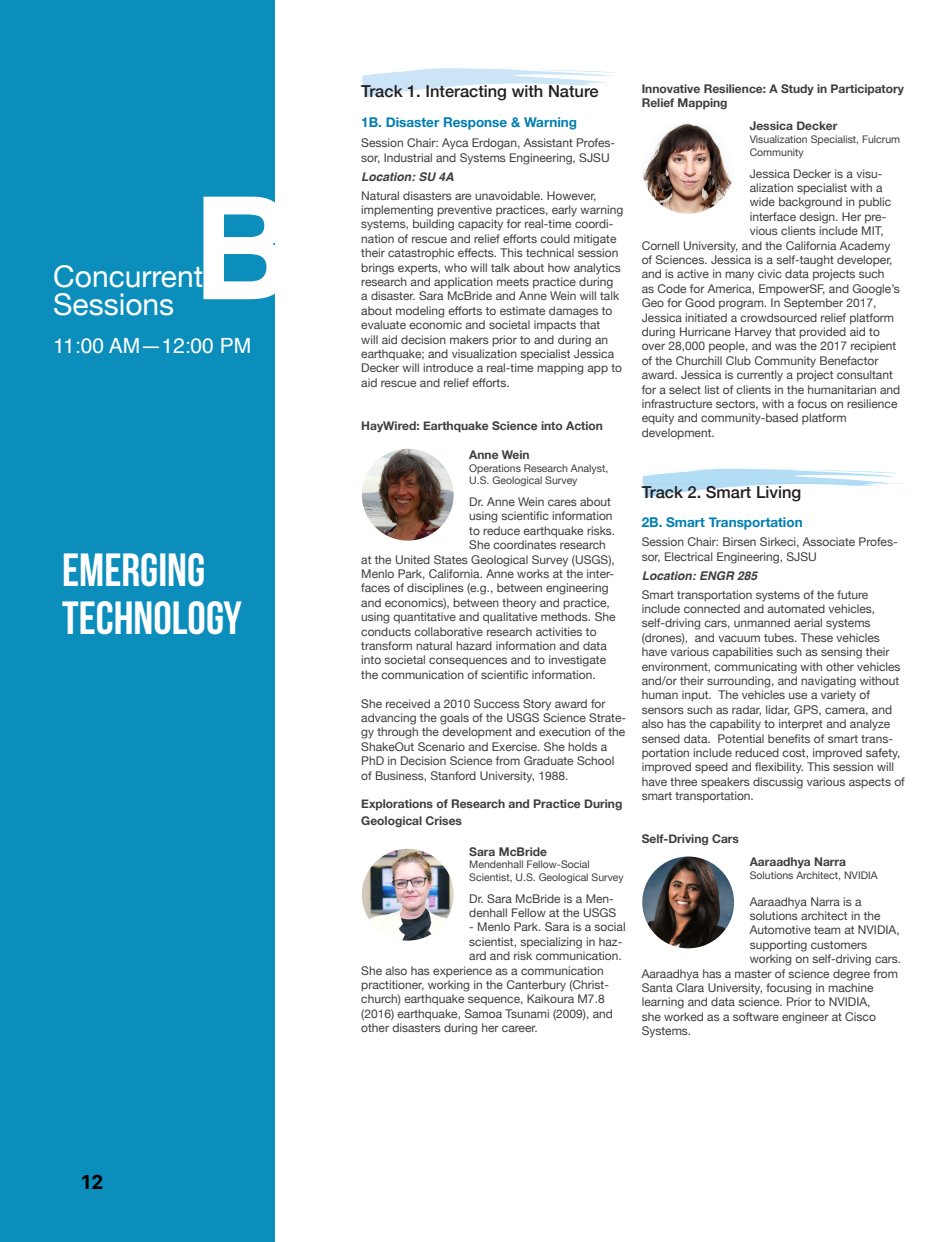
<style>
.page{position:relative;width:945px;height:1242px;background:#fff}
.page>*{position:absolute;margin:0;border:0;box-sizing:border-box;transform-origin:0 0}
.t1{font:700 142.5px "Helvetica";color:#fff}
.t2{font:46.5px "Bebas Neue";color:#fff}
.t3{font:30px "Helvetica Neue";color:#fff}
.t4{font:21px "Helvetica";color:#fff}
.t5{font:700 21px "San Francisco Text";color:#000}
.t6{font:500 16.5px "Helvetica Neue";color:#231f20}
.t7{font:700 13.5px "Helvetica Neue";color:#007eb1}
.t8{font:12px/14.4px "Helvetica Neue";color:#3e3e3f}
.t9{font:700 12px/16.2px "Helvetica Neue";color:#3e3e3f}
.t10{font:italic 700 12px "Helvetica";color:#3e3e3f}
.t11{font:10.5px/12.6px "Helvetica Neue";color:#3e3e3f}
</style>
<div class="page">
<svg style="left:642px;top:467px;width:263px;height:32px"></svg>
<svg style="left:362px;top:68px;width:254px;height:31px"></svg>
<div style="left:0;top:0;width:274px;height:1242px;background:#0b8ebc"></div>
<img style="left:642px;top:857px;width:92px;height:91px;border-radius:46px">
<img style="left:362px;top:849px;width:92px;height:92px;border-radius:46px">
<img style="left:362px;top:449px;width:92px;height:92px;border-radius:46px">
<img style="left:642px;top:122px;width:92px;height:92px;border-radius:46px">
<p class="t1" style="left:192px;top:134px;width:104px">B</p>
<p class="t3" style="left:53px;top:254px;width:152px">Concurrent</p>
<p class="t3" style="left:53px;top:283px;width:123px">Sessions</p>
<p class="t4" style="left:53px;top:329px;width:200px">11:00 AM―12:00 PM</p>
<p class="t2" style="left:62px;top:545px;width:145px">EMERGING</p>
<p class="t2" style="left:62px;top:593px;width:181px">TECHNOLOGY</p>
<h3 class="t5" style="left:81px;top:1169px;width:24px">12</h3>
<p class="t6" style="left:361px;top:78px;width:239px">Track 1. Interacting with Nature</p>
<p class="t7" style="left:361px;top:112px;width:217px">1B. Disaster Response &amp; Warning</p>
<p class="t8" style="left:361px;top:137px;width:256px">Session Chair: Ayca Erdogan, Assistant Profes&shy;sor, Industrial and Systems Engineering, SJSU</p>
<p class="t10" style="left:361px;top:167px;width:94px">Location: SU 4A</p>
<p class="t8" style="left:361px;top:189px;width:264px">Natural disasters are unavoidable. However, implementing preventive practices, early warning systems, building capacity for real-time coordi&shy;nation of rescue and relief efforts could mitigate their catastrophic effects. This technical session brings experts, who will talk about how analytics research and application meets practice during<br>a disaster. Sara McBride and Anne Wein will talk about modeling efforts to estimate damages to evaluate economic and societal impacts that<br>will aid decision makers prior to and during an earthquake; and visualization specialist Jessica Decker will introduce a real-time mapping app to aid rescue and relief efforts.</p>
<p class="t9" style="left:361px;top:418px;width:243px">HayWired: Earthquake Science into Action</p>
<p class="t9" style="left:469px;top:447px;width:62px">Anne Wein</p>
<p class="t11" style="left:469px;top:462px;width:141px">Operations Research Analyst,<br>U.S. Geological Survey</p>
<p class="t8" style="left:469px;top:495px;width:143px">Dr. Anne Wein cares about</p>
<p class="t8" style="left:469px;top:510px;width:145px">using scientific information</p>
<p class="t8" style="left:469px;top:524px;width:148px">to reduce earthquake risks.</p>
<p class="t8" style="left:469px;top:538px;width:138px">She coordinates research</p>
<p class="t8" style="left:361px;top:553px;width:255px">at the United States Geological Survey (USGS),</p>
<p class="t8" style="left:361px;top:567px;width:254px">Menlo Park, California. Anne works at the inter-</p>
<p class="t8" style="left:361px;top:582px;width:249px">faces of disciplines (e.g., between engineering</p>
<p class="t8" style="left:361px;top:596px;width:250px">and economics), between theory and practice,</p>
<p class="t8" style="left:361px;top:610px;width:256px">using quantitative and qualitative methods. She</p>
<p class="t8" style="left:361px;top:625px;width:237px">conducts collaborative research activities to</p>
<p class="t8" style="left:361px;top:639px;width:247px">transform natural hazard information and data</p>
<p class="t8" style="left:361px;top:654px;width:246px">into societal consequences and to investigate</p>
<p class="t8" style="left:361px;top:668px;width:236px">the communication of scientific information.</p>
<p class="t8" style="left:361px;top:697px;width:266px">She received a 2010 Success Story award for advancing the goals of the USGS Science Strate&shy;gy through the development and execution of the ShakeOut Scenario and Exercise. She holds a PhD in Decision Science from Graduate School of Business, Stanford University, 1988.</p>
<p class="t9" style="left:361px;top:796px;width:263px">Explorations of Research and Practice During<br>Geological Crises</p>
<p class="t9" style="left:469px;top:843px;width:79px">Sara McBride</p>
<p class="t11" style="left:469px;top:859px;width:122px">Mendenhall Fellow-Social</p>
<p class="t11" style="left:469px;top:871px;width:156px">Scientist, U.S. Geological Survey</p>
<p class="t8" style="left:469px;top:892px;width:149px">Dr. Sara McBride is a Men&shy;denhall Fellow at the USGS</p>
<p class="t8" style="left:469px;top:921px;width:158px">- Menlo Park. Sara is a social</p>
<p class="t8" style="left:469px;top:935px;width:155px">scientist, specializing in haz-</p>
<p class="t8" style="left:469px;top:949px;width:154px">ard and risk communication.</p>
<p class="t8" style="left:361px;top:964px;width:244px">She also has experience as a communication</p>
<p class="t8" style="left:361px;top:978px;width:249px">practitioner, working in the Canterbury (Christ-</p>
<p class="t8" style="left:361px;top:993px;width:245px">church) earthquake sequence, Kaikoura M7.8</p>
<p class="t8" style="left:361px;top:1007px;width:253px">(2016) earthquake, Samoa Tsunami (2009), and</p>
<p class="t8" style="left:361px;top:1021px;width:178px">other disasters during her career.</p>
<p class="t9" style="left:642px;top:82px;width:264px;line-height:14.4px">Innovative Resilience: A Study in Participatory<br>Relief Mapping</p>
<p class="t9" style="left:750px;top:118px;width:89px">Jessica Decker</p>
<p class="t11" style="left:750px;top:134px;width:152px">Visualization Specialist, Fulcrum<br>Community</p>
<p class="t8" style="left:750px;top:167px;width:134px">Jessica Decker is a visu-</p>
<p class="t8" style="left:750px;top:181px;width:134px">alization specialist with a</p>
<p class="t8" style="left:750px;top:196px;width:143px">wide background in public</p>
<p class="t8" style="left:750px;top:210px;width:138px">interface design. Her pre-</p>
<p class="t8" style="left:750px;top:224px;width:136px">vious clients include MIT,</p>
<p class="t8" style="left:642px;top:239px;width:250px">Cornell University, and the California Academy</p>
<p class="t8" style="left:642px;top:253px;width:252px">of Sciences. Jessica is a self-taught developer,</p>
<p class="t8" style="left:642px;top:268px;width:244px">and is active in many civic data projects such</p>
<p class="t8" style="left:642px;top:282px;width:260px">as Code for America, EmpowerSF, and Google’s</p>
<p class="t8" style="left:642px;top:296px;width:236px">Geo for Good program. In September 2017,</p>
<p class="t8" style="left:642px;top:311px;width:254px">Jessica initiated a crowdsourced relief platform</p>
<p class="t8" style="left:642px;top:325px;width:240px">during Hurricane Harvey that provided aid to</p>
<p class="t8" style="left:642px;top:340px;width:256px">over 28,000 people, and was the 2017 recipient</p>
<p class="t8" style="left:642px;top:354px;width:238px">of the Churchill Club Community Benefactor</p>
<p class="t8" style="left:642px;top:368px;width:253px">award. Jessica is currently a project consultant</p>
<p class="t8" style="left:642px;top:383px;width:260px">for a select list of clients in the humanitarian and</p>
<p class="t8" style="left:642px;top:397px;width:257px">infrastructure sectors, with a focus on resilience</p>
<p class="t8" style="left:642px;top:412px;width:206px">equity and community-based platform</p>
<p class="t8" style="left:642px;top:426px;width:75px">development.</p>
<p class="t6" style="left:642px;top:479px;width:161px">Track 2. Smart Living</p>
<p class="t7" style="left:642px;top:512px;width:163px">2B. Smart Transportation</p>
<p class="t8" style="left:642px;top:536px;width:257px">Session Chair: Birsen Sirkeci, Associate Profes&shy;sor, Electrical Engineering, SJSU</p>
<p class="t10" style="left:642px;top:566px;width:117px">Location: ENGR 285</p>
<p class="t8" style="left:642px;top:588px;width:265px">Smart transportation systems of the future include connected and automated vehicles, self-driving cars, unmanned aerial systems (drones), and vacuum tubes. These vehicles have various capabilities such as sensing their environment, communicating with other vehicles and/or their surrounding, and navigating without human input. The vehicles use a variety of sensors such as radar, lidar, GPS, camera, and also has the capability to interpret and analyze sensed data. Potential benefits of smart trans&shy;portation include reduced cost, improved safety, improved speed and flexibility. This session will have three speakers discussig various aspects of smart transportation.</p>
<p class="t9" style="left:642px;top:831px;width:99px">Self-Driving Cars</p>
<p class="t9" style="left:750px;top:854px;width:98px">Aaraadhya Narra</p>
<p class="t11" style="left:750px;top:869px;width:129px">Solutions Architect, NVIDIA</p>
<p class="t8" style="left:750px;top:895px;width:113px">Aaraadhya Narra is a</p>
<p class="t8" style="left:750px;top:909px;width:132px">solutions architect in the</p>
<p class="t8" style="left:750px;top:924px;width:152px">Automotive team at NVIDIA,</p>
<p class="t8" style="left:750px;top:938px;width:119px">supporting customers</p>
<p class="t8" style="left:750px;top:952px;width:153px">working on self-driving cars.</p>
<p class="t8" style="left:642px;top:967px;width:258px">Aaraadhya has a master of science degree from</p>
<p class="t8" style="left:642px;top:981px;width:234px">Santa Clara University, focusing in machine</p>
<p class="t8" style="left:642px;top:996px;width:230px">learning and data science. Prior to NVIDIA,</p>
<p class="t8" style="left:642px;top:1010px;width:236px">she worked as a software engineer at Cisco</p>
<p class="t8" style="left:642px;top:1024px;width:51px">Systems.</p>
</div>
